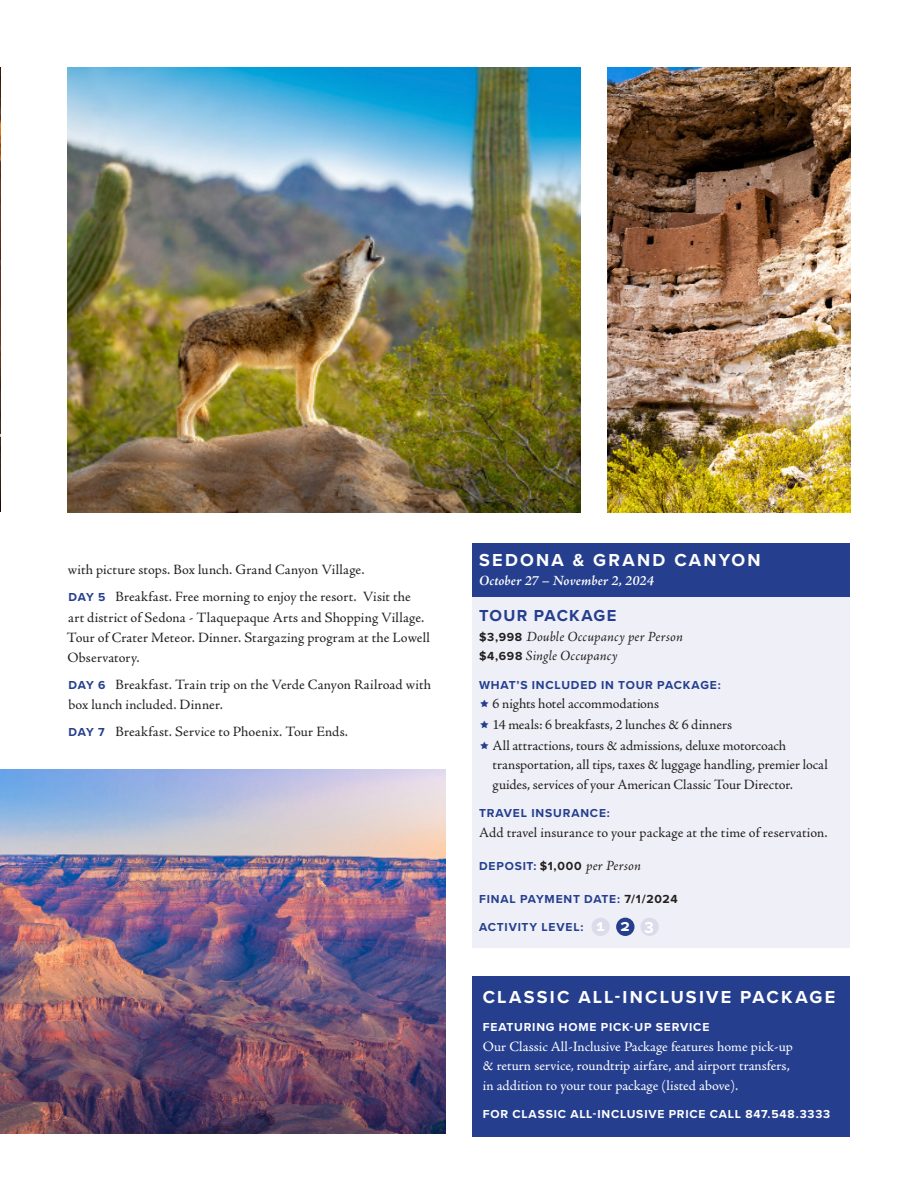
<style>
.page{position:relative;width:918px;height:1188px;background:#fff}
.page>*{position:absolute;margin:0;border:0;box-sizing:border-box;transform-origin:0 0}
.All-Inclusive_Header{font:700 18px "Proxima Nova";letter-spacing:.12em;color:#fff}
.Tour_Name{font:700 18px "Proxima Nova";letter-spacing:.125em;color:#fff}
.Tour_Package{font:700 16.5px "Proxima Nova";letter-spacing:.075em;color:#253f8e}
.Activity_Levels{font:700 16.2px "Proxima Nova";color:#fff}
.Itinerary{font:14.25px/20.2px "Adobe Jenson Pro";letter-spacing:.005em;color:#231f20}
.White_Text{font:14.25px/19.5px "Adobe Jenson Pro";color:#fff}
.Tour_Text{font:14.25px "Adobe Jenson Pro";letter-spacing:.01em;color:#231f20}
.Tour_Cost{font:italic 14.25px "Adobe Jenson Pro";letter-spacing:.01em;color:#231f20}
.Tour_Date{font:italic 600 14.25px "Adobe Jenson Pro";letter-spacing:.005em;color:#fff}
.Tour_Deposit{font:italic 14.25px "Adobe Jenson Pro";letter-spacing:.01em;color:#231f20}
.White_Subhead{font:700 12px "Proxima Nova";letter-spacing:.07em;color:#fff}
.Tour_Subhead{font:700 12px "Proxima Nova";letter-spacing:.07em;color:#253f8e}
.Tour_Final_Payment{font:700 12px "Proxima Nova";letter-spacing:.07em;color:#253f8e}
.s1{font-family:"Proxima Nova";font-weight:700;font-size:12px;color:#253f8e}
.s2{font-family:"Proxima Nova";font-weight:700;font-style:normal;font-size:12.15px}
.s3{font-family:"Proxima Nova";font-weight:700;font-style:normal;font-size:12px;color:#253f8e}
.s4{font-size:12.15px;color:#231f20}
</style>
<div class="page">
<div style="left:472px;top:594px;width:378px;height:354px;background:#eff0f7"></div>
<div style="left:472px;top:543px;width:378px;height:54px;background:#253f8e"></div>
<div style="left:472px;top:977px;width:378px;height:160px;background:#253f8e"></div>
<div style="left:591px;top:918px;width:19px;height:18px;background:#dbdbeb;border-radius:50%"></div>
<div style="left:616px;top:918px;width:19px;height:18px;background:#253f8e;border-radius:50%"></div>
<div style="left:640px;top:918px;width:19px;height:18px;background:#dbdbeb;border-radius:50%"></div>
<img style="left:0;top:770px;width:445px;height:364px">
<img style="left:608px;top:68px;width:242px;height:445px">
<img style="left:68px;top:68px;width:512px;height:445px">
<img style="left:0;top:68px;width:1px;height:444px">
<p class="Itinerary" style="left:68px;top:560px;width:298px">with picture stops. Box lunch. Grand Canyon Village.</p>
<p class="Itinerary" style="left:67px;top:587px;width:365px"><span class="s1">DAY 5</span> Breakfast. Free morning to enjoy the resort. Visit the<br>art district of Sedona - Tlaquepaque Arts and Shopping Village.<br>Tour of Crater Meteor. Dinner. Stargazing program at the Lowell Observatory.</p>
<p class="Itinerary" style="left:68px;top:675px;width:364px"><span class="s1">DAY 6</span> Breakfast. Train trip on the Verde Canyon Railroad with box lunch included. Dinner.</p>
<p class="Itinerary" style="left:69px;top:722px;width:281px"><span class="s1">DAY 7</span> Breakfast. Service to Phoenix. Tour Ends.</p>
<p class="Tour_Name" style="left:479px;top:547px;width:283px">SEDONA &amp; GRAND CANYON</p>
<p class="Tour_Date" style="left:479px;top:573px;width:176px">October 27 – November 2, 2024</p>
<p class="Tour_Package" style="left:479px;top:604px;width:139px">TOUR PACKAGE</p>
<p class="Tour_Cost" style="left:479px;top:628px;width:205px"><span class="s2">$3,998</span> Double Occupancy per Person</p>
<p class="Tour_Cost" style="left:479px;top:648px;width:140px"><span class="s2">$4,698</span> Single Occupancy</p>
<p class="Tour_Subhead" style="left:479px;top:676px;width:243px">WHAT’S INCLUDED IN TOUR PACKAGE:</p>
<p class="Itinerary" style="left:493px;top:694px;width:168px">6 nights hotel accommodations</p>
<p class="Itinerary" style="left:493px;top:715px;width:241px">14 meals: 6 breakfasts, 2 lunches &amp; 6 dinners</p>
<p class="Itinerary" style="left:493px;top:736px;width:337px;line-height:19.5px">All attractions, tours &amp; admissions, deluxe motorcoach transportation, all tips, taxes &amp; luggage handling, premier local guides, services of your American Classic Tour Director.</p>
<p class="Tour_Subhead" style="left:479px;top:804px;width:132px">TRAVEL INSURANCE:</p>
<p class="Tour_Text" style="left:479px;top:824px;width:350px">Add travel insurance to your package at the time of reservation.</p>
<p class="Tour_Deposit" style="left:479px;top:857px;width:163px"><span class="s3">DEPOSIT:</span> <span class="s2">$1,000</span> per Person</p>
<p class="Tour_Final_Payment" style="left:479px;top:890px;width:200px">FINAL PAYMENT DATE: <span class="s4">7/1/2024</span></p>
<p class="Tour_Subhead" style="left:479px;top:918px;width:106px">ACTIVITY LEVEL:</p>
<p class="Activity_Levels" style="left:597px;top:913px;width:59px">123</p>
<p class="All-Inclusive_Header" style="left:483px;top:983px;width:354px">CLASSIC ALL-INCLUSIVE PACKAGE</p>
<p class="White_Subhead" style="left:483px;top:1018px;width:228px">FEATURING HOME PICK-UP SERVICE</p>
<p class="White_Text" style="left:483px;top:1037px;width:312px">Our Classic All-Inclusive Package features home pick-up &amp; return service, roundtrip airfare, and airport transfers, in addition to your tour package (listed above).</p>
<p class="White_Subhead" style="left:483px;top:1105px;width:349px">FOR CLASSIC ALL-INCLUSIVE PRICE CALL 847.548.3333</p>
</div>
